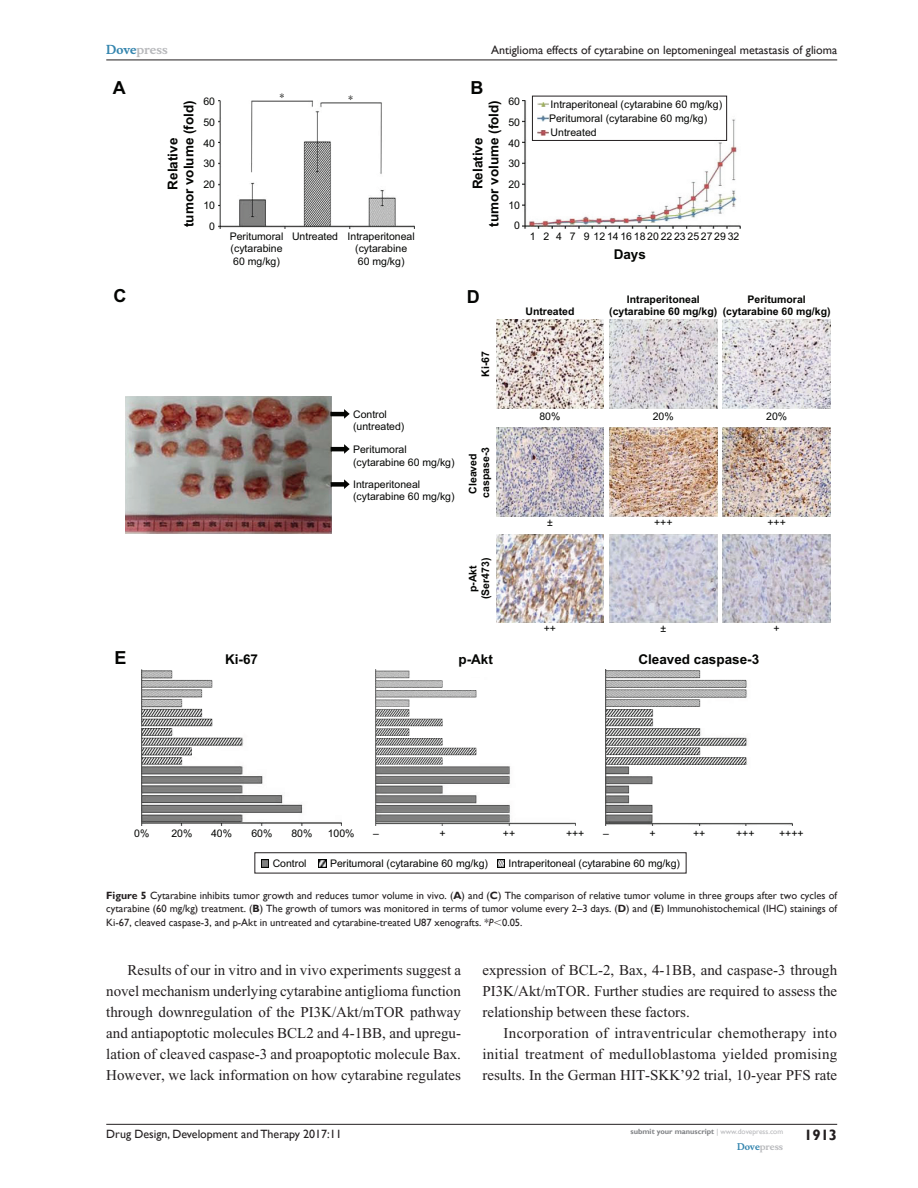
<style>
.page{position:relative;width:918px;height:1188px;background:#fff}
.page>*{position:absolute;margin:0;border:0;box-sizing:border-box;transform-origin:0 0}
.t1{font:700 18px "Arial";color:#040503}
.Tx{font:15px/21px "Times New Roman";color:#231f20;text-align:justify}
.t2{font:700 15px "Gill Sans";color:#231f20}
.t3{font:700 13.5px/16.2px "Arial";color:#040503;text-align:center}
.t4{font:12px "Gill Sans";color:#231f20}
.t5{font:700 12px "Musee";color:#b8b9bc}
.t6{font:10.5px/12.6px "Arial";color:#040503}
.FigC{font:10.5px/13.5px "Gill Sans";color:#231f20;text-align:justify}
.t7{font:700 10.5px/12.6px "Arial";color:#040503;text-align:center}
.t8{font:10.5px "Gill Sans";color:#040503}
.t9{font:700 9px "Musee";color:#b8b9bc}
.t10{font:700 7.5px "Gill Sans";color:#808285}
.s1{color:#3485ae}
.s2{font-weight:700}
.s3{font-style:italic}
.s4{font-family:"Mathematical Pi One"}
.s5{font-weight:400;color:#b8b9bc}
</style>
<div class="page">
<hr style="left:106px;top:1124px;width:731px;height:1px;background:#231f20">
<hr style="left:106px;top:60px;width:731px;height:1px;background:#231f20">
<img style="left:218px;top:101px;width:196px;height:128px">
<img style="left:523px;top:101px;width:218px;height:128px">
<svg style="left:537px;top:102px;width:11px;height:4px"></svg>
<svg style="left:537px;top:116px;width:11px;height:5px"></svg>
<svg style="left:537px;top:130px;width:11px;height:5px"></svg>
<div style="left:532px;top:96px;width:195px;height:45px;border:1px solid #231f20"></div>
<img style="left:723px;top:428px;width:107px;height:88px">
<img style="left:609px;top:428px;width:108px;height:88px">
<img style="left:496px;top:428px;width:108px;height:88px">
<img style="left:496px;top:535px;width:108px;height:88px">
<img style="left:609px;top:535px;width:108px;height:88px">
<img style="left:723px;top:535px;width:107px;height:88px">
<img style="left:609px;top:320px;width:108px;height:88px">
<img style="left:496px;top:320px;width:108px;height:88px">
<img style="left:723px;top:320px;width:107px;height:88px">
<img style="left:126px;top:396px;width:206px;height:137px">
<svg style="left:331px;top:409px;width:19px;height:10px"></svg>
<svg style="left:331px;top:444px;width:19px;height:10px"></svg>
<svg style="left:331px;top:479px;width:19px;height:10px"></svg>
<img style="left:141px;top:670px;width:201px;height:156px">
<img style="left:376px;top:670px;width:200px;height:156px">
<img style="left:605px;top:670px;width:187px;height:156px">
<svg style="left:497px;top:859px;width:8px;height:8px"></svg>
<svg style="left:319px;top:859px;width:7px;height:8px"></svg>
<svg style="left:261px;top:859px;width:8px;height:8px"></svg>
<div style="left:254px;top:852px;width:433px;height:21px;border:1px solid #231f20"></div>
<p class="t5" style="left:106px;top:43px;width:63px"><span class="s1">Dove</span>press</p>
<p class="t4" style="left:491px;top:43px;width:348px">Antiglioma effects of cytarabine on leptomeningeal metastasis of glioma</p>
<p class="t1" style="left:113px;top:75px;width:14px">A</p>
<p class="t1" style="left:470px;top:75px;width:14px">B</p>
<p class="t8" style="left:280px;top:92px;width:6px">*</p>
<p class="t8" style="left:348px;top:93px;width:6px">*</p>
<p class="t6" style="left:203px;top:95px;width:13px">60</p>
<p class="t6" style="left:203px;top:137px;width:13px">40</p>
<p class="t6" style="left:508px;top:95px;width:13px">60</p>
<p class="t3" style="left:470px;top:227px;width:128px;rotate:-90deg">Relative<br>tumor volume (fold)</p>
<p class="t3" style="left:165px;top:227px;width:128px;rotate:-90deg">Relative<br>tumor volume (fold)</p>
<p class="t6" style="left:508px;top:116px;width:13px">50</p>
<p class="t6" style="left:203px;top:116px;width:13px">50</p>
<p class="t6" style="left:203px;top:153px;width:13px;line-height:20.9px;text-align:center">30<br>20<br>10<br>0</p>
<p class="t6" style="left:508px;top:137px;width:13px">40</p>
<p class="t6" style="left:508px;top:157px;width:13px">30</p>
<p class="t6" style="left:508px;top:178px;width:13px">20</p>
<p class="t6" style="left:508px;top:199px;width:13px">10</p>
<p class="t6" style="left:514px;top:219px;width:7px">0</p>
<p class="t6" style="left:230px;top:230px;width:55px;text-align:justify">Peritumoral (cytarabine 60 mg/kg)</p>
<p class="t6" style="left:355px;top:230px;width:61px;text-indent:-63px">Untreated Intraperitoneal (cytarabine<br>60 mg/kg)</p>
<p class="t6" style="left:551px;top:98px;width:173px">Intraperitoneal (cytarabine 60 mg/kg)</p>
<p class="t6" style="left:551px;top:127px;width:48px">Untreated</p>
<p class="t6" style="left:549px;top:112px;width:160px">Peritumoral (cytarabine 60 mg/kg)</p>
<p class="t6" style="left:530px;top:230px;width:7px">1</p>
<p class="t6" style="left:543px;top:230px;width:197px">2 4 7 9 1214161820222325272932</p>
<p class="t3" style="left:614px;top:247px;width:34px">Days</p>
<p class="t1" style="left:114px;top:284px;width:14px">C</p>
<p class="t1" style="left:467px;top:284px;width:14px">D</p>
<p class="t1" style="left:115px;top:645px;width:14px">E</p>
<p class="t3" style="left:225px;top:651px;width:35px">Ki-67</p>
<p class="t6" style="left:353px;top:408px;width:53px">Control (untreated)</p>
<p class="t6" style="left:353px;top:443px;width:103px">Peritumoral (cytarabine 60 mg/kg)</p>
<p class="t6" style="left:353px;top:478px;width:103px">Intraperitoneal (cytarabine 60 mg/kg)</p>
<p class="t7" style="left:479px;top:377px;width:27px;rotate:-90deg">Ki-67</p>
<p class="t7" style="left:467px;top:498px;width:52px;rotate:-90deg">Cleaved caspase-3</p>
<p class="t7" style="left:467px;top:599px;width:43px;rotate:-90deg">p-Akt (Ser473)</p>
<p class="t3" style="left:458px;top:651px;width:36px">p-Akt</p>
<p class="t7" style="left:627px;top:293px;width:74px">Intraperitoneal</p>
<p class="t7" style="left:723px;top:293px;width:109px">Peritumoral (cytarabine 60 mg/kg)</p>
<p class="t7" style="left:525px;top:306px;width:51px">Untreated</p>
<p class="t7" style="left:609px;top:306px;width:109px">(cytarabine 60 mg/kg)</p>
<p class="t6" style="left:539px;top:410px;width:23px">80%</p>
<p class="t6" style="left:653px;top:410px;width:23px">20%</p>
<p class="t6" style="left:766px;top:410px;width:23px">20%</p>
<p class="t6" style="left:547px;top:516px;width:7px">±</p>
<p class="t6" style="left:654px;top:516px;width:20px">+++</p>
<p class="t6" style="left:767px;top:516px;width:20px">+++</p>
<p class="t6" style="left:544px;top:623px;width:14px">++</p>
<p class="t6" style="left:660px;top:623px;width:7px">±</p>
<p class="t6" style="left:774px;top:623px;width:8px">+</p>
<p class="t3" style="left:638px;top:651px;width:122px">Cleaved caspase-3</p>
<p class="t6" style="left:134px;top:827px;width:17px">0%</p>
<p class="t6" style="left:171px;top:827px;width:23px">20%</p>
<p class="t6" style="left:211px;top:827px;width:23px">40%</p>
<p class="t6" style="left:251px;top:827px;width:23px">60%</p>
<p class="t6" style="left:291px;top:827px;width:23px">80%</p>
<p class="t6" style="left:328px;top:827px;width:28px">100%</p>
<p class="t6" style="left:373px;top:827px;width:7px">–</p>
<p class="t6" style="left:439px;top:827px;width:8px">+</p>
<p class="t6" style="left:503px;top:827px;width:14px">++</p>
<p class="t6" style="left:566px;top:827px;width:20px">+++</p>
<p class="t6" style="left:603px;top:827px;width:7px">–</p>
<p class="t6" style="left:650px;top:827px;width:8px">+</p>
<p class="t6" style="left:693px;top:827px;width:14px">++</p>
<p class="t6" style="left:736px;top:827px;width:20px">+++</p>
<p class="t6" style="left:779px;top:827px;width:26px">++++</p>
<p class="t6" style="left:273px;top:857px;width:35px">Control</p>
<p class="t6" style="left:330px;top:857px;width:160px">Peritumoral (cytarabine 60 mg/kg)</p>
<p class="t6" style="left:509px;top:857px;width:173px">Intraperitoneal (cytarabine 60 mg/kg)</p>
<p class="FigC" style="left:106px;top:889px;width:732px"><span class="s2">Figure 5</span> Cytarabine inhibits tumor growth and reduces tumor volume in vivo. (<span class="s2">A</span>) and (<span class="s2">C</span>) The comparison of relative tumor volume in three groups after two cycles of cytarabine (60 mg/kg) treatment. (<span class="s2">B</span>) The growth of tumors was monitored in terms of tumor volume every 2–3 days. (<span class="s2">D</span>) and (<span class="s2">E</span>) Immunohistochemical (IHC) stainings of Ki-67, cleaved caspase-3, and p-Akt in untreated and cytarabine-treated U87 xenografts. *<span class="s3">P</span><span class="s4">,</span>0.05.</p>
<p class="Tx" style="left:106px;top:959px;width:356px;text-indent:21px">Results of our in vitro and in vivo experiments suggest a novel mechanism underlying cytarabine antiglioma function through downregulation of the PI3K/Akt/mTOR pathway and antiapoptotic molecules BCL2 and 4-1BB, and upregu&shy;lation of cleaved caspase-3 and proapoptotic molecule Bax.<br>However, we lack information on how cytarabine regulates</p>
<p class="Tx" style="left:482px;top:959px;width:356px">expression of BCL-2, Bax, 4-1BB, and caspase-3 through PI3K/Akt/mTOR. Further studies are required to assess the relationship between these factors.</p>
<p class="Tx" style="left:482px;top:1022px;width:356px;text-indent:21px">Incorporation of intraventricular chemotherapy into initial treatment of medulloblastoma yielded promising results. In the German HIT-SKK’92 trial, 10-year PFS rate</p>
<p class="t4" style="left:106px;top:1127px;width:237px">Drug Design, Development and Therapy 2017:11</p>
<p class="t10" style="left:631px;top:1127px;width:154px">submit your manuscript <span class="s5">| www.dovepress.com</span></p>
<p class="t9" style="left:737px;top:1141px;width:48px"><span class="s1">Dove</span>press</p>
<p class="t2" style="left:804px;top:1126px;width:35px">1913</p>
</div>
